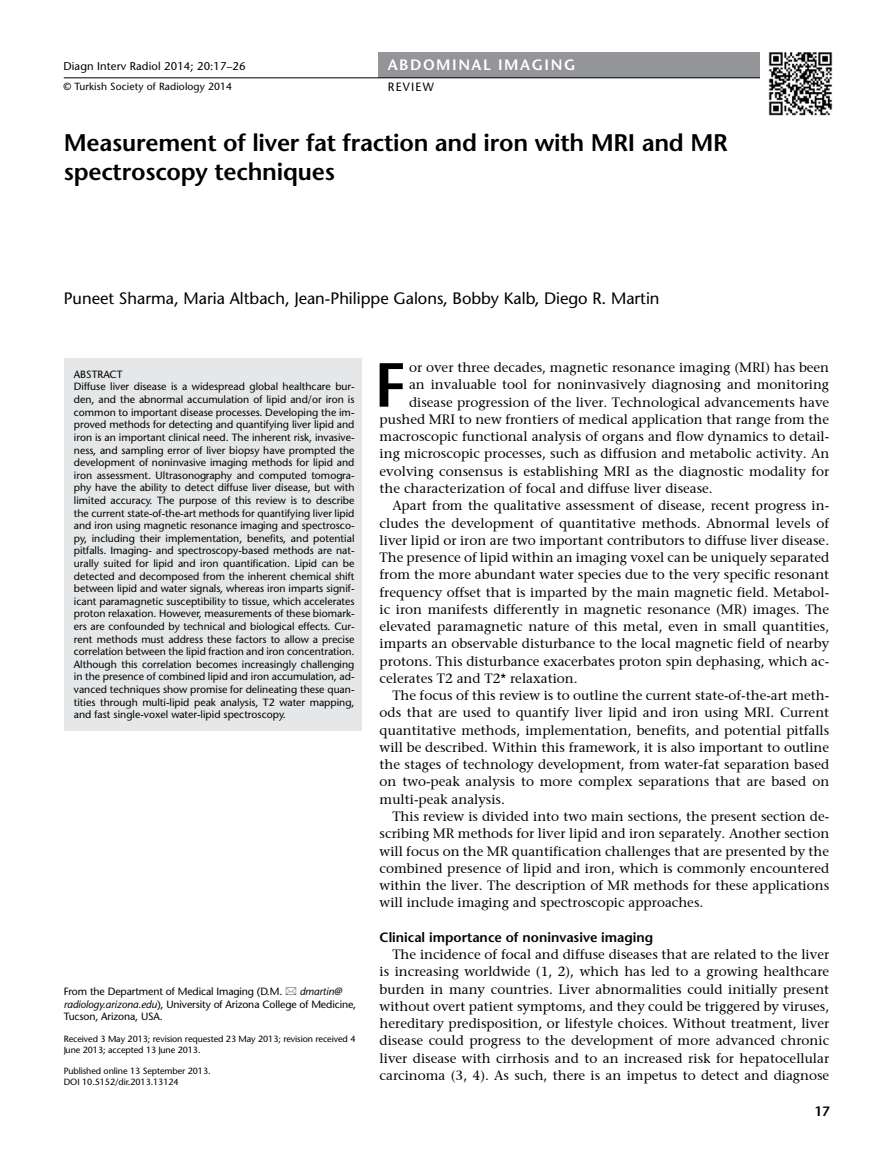
<style>
.page{position:relative;width:893px;height:1170px;background:#fff}
.page>*{position:absolute;margin:0;border:0;box-sizing:border-box;transform-origin:0 0}
.t1{font:600 62.1px "Stone Sans Std";color:#000}
.t2{font:600 24px/28.8px "Stone Sans Std";letter-spacing:-.01em;color:#000}
.t3{font:16.5px "Stone Sans Normal Tr";color:#000}
.t4{font:600 15px "Stone Sans Std";letter-spacing:.1em;color:#fff}
.t5{font:13.5px/17.2px "Stone Serif";color:#000;text-align:justify}
.t6{font:600 13.5px "Stone Sans Std";color:#000}
.t7{font:12px "Stone Sans Normal Tr";letter-spacing:.1em;color:#000}
.t8{font:11.25px "Stone Sans Normal Tr";letter-spacing:.01em;color:#000}
.t9{font:10.5px/12.6px "Stone Sans Normal Tr";color:#000}
.t10{font:10.5px "Stone Sans Italic Tr";letter-spacing:-.01em;color:#000}
.t11{font:10.35px "Stone Sans Normal Tr";letter-spacing:.01em;color:#000}
.t12{font:9px/10.8px "Stone Sans Normal Tr";letter-spacing:-.01em;color:#000}
.s1{font-family:"Stone Sans Italic Tr"}
</style>
<div class="page">
<div style="left:378px;top:52px;width:451px;height:26px;background:#939598"></div>
<hr style="left:64px;top:78px;width:765px;height:1px;background:#000">
<div style="left:64px;top:359px;width:297px;height:371px;background:#e6e7e8"></div>
<img style="left:760px;top:52px;width:73px;height:64px">
<p class="t8" style="left:63px;top:59px;width:184px">Diagn Interv Radiol 2014; 20:17–26</p>
<p class="t11" style="left:63px;top:80px;width:170px">© Turkish Society of Radiology 2014</p>
<p class="t4" style="left:388px;top:56px;width:189px">ABDOMINAL IMAGING</p>
<p class="t7" style="left:388px;top:79px;width:48px">REVIEW</p>
<h2 class="t2" style="left:64px;top:128px;width:665px">Measurement of liver fat fraction and iron with MRI and MR spectroscopy techniques</h2>
<p class="t3" style="left:64px;top:288px;width:597px">Puneet Sharma, Maria Altbach, Jean-Philippe Galons, Bobby Kalb, Diego R. Martin</p>
<p class="t9" style="left:74px;top:368px;width:282px">ABSTRACT<br>Diffuse liver disease is a widespread global healthcare bur&shy;den, and the abnormal accumulation of lipid and/or iron is common to important disease processes. Developing the im&shy;proved methods for detecting and quantifying liver lipid and iron is an important clinical need. The inherent risk, invasive&shy;ness, and sampling error of liver biopsy have prompted the development of noninvasive imaging methods for lipid and iron assessment. Ultrasonography and computed tomogra&shy;phy have the ability to detect diffuse liver disease, but with limited accuracy. The purpose of this review is to describe the current state-of-the-art methods for quantifying liver lipid and iron using magnetic resonance imaging and spectrosco&shy;py, including their implementation, benefits, and potential pitfalls. Imaging- and spectroscopy-based methods are nat&shy;urally suited for lipid and iron quantification. Lipid can be detected and decomposed from the inherent chemical shift between lipid and water signals, whereas iron imparts signif&shy;icant paramagnetic susceptibility to tissue, which accelerates proton relaxation. However, measurements of these biomark&shy;ers are confounded by technical and biological effects. Cur&shy;rent methods must address these factors to allow a precise correlation between the lipid fraction and iron concentration.<br>Although this correlation becomes increasingly challenging in the presence of combined lipid and iron accumulation, ad&shy;vanced techniques show promise for delineating these quan&shy;tities through multi-lipid peak analysis, T2 water mapping, and fast single-voxel water-lipid spectroscopy.</p>
<h1 class="t1" style="left:374px;top:347px;width:33px">F</h1>
<p class="t5" style="left:409px;top:358px;width:422px">or over three decades, magnetic resonance imaging (MRI) has been</p>
<p class="t5" style="left:409px;top:376px;width:422px">an invaluable tool for noninvasively diagnosing and monitoring</p>
<p class="t5" style="left:409px;top:393px;width:422px">disease progression of the liver. Technological advancements have</p>
<p class="t5" style="left:380px;top:410px;width:451px">pushed MRI to new frontiers of medical application that range from the</p>
<p class="t5" style="left:380px;top:427px;width:451px">macroscopic functional analysis of organs and flow dynamics to detail-</p>
<p class="t5" style="left:380px;top:445px;width:451px">ing microscopic processes, such as diffusion and metabolic activity. An</p>
<p class="t5" style="left:380px;top:462px;width:451px">evolving consensus is establishing MRI as the diagnostic modality for</p>
<p class="t5" style="left:380px;top:479px;width:335px">the characterization of focal and diffuse liver disease.</p>
<p class="t5" style="left:392px;top:496px;width:438px">Apart from the qualitative assessment of disease, recent progress in-</p>
<p class="t5" style="left:380px;top:514px;width:451px">cludes the development of quantitative methods. Abnormal levels of</p>
<p class="t5" style="left:380px;top:531px;width:451px">liver lipid or iron are two important contributors to diffuse liver disease.</p>
<p class="t5" style="left:380px;top:548px;width:451px">The presence of lipid within an imaging voxel can be uniquely separated</p>
<p class="t5" style="left:380px;top:565px;width:451px">from the more abundant water species due to the very specific resonant</p>
<p class="t5" style="left:380px;top:583px;width:451px">frequency offset that is imparted by the main magnetic field. Metabol-</p>
<p class="t5" style="left:380px;top:600px;width:451px">ic iron manifests differently in magnetic resonance (MR) images. The</p>
<p class="t5" style="left:380px;top:617px;width:451px">elevated paramagnetic nature of this metal, even in small quantities,</p>
<p class="t5" style="left:380px;top:634px;width:451px">imparts an observable disturbance to the local magnetic field of nearby</p>
<p class="t5" style="left:380px;top:652px;width:451px">protons. This disturbance exacerbates proton spin dephasing, which ac-</p>
<p class="t5" style="left:380px;top:669px;width:199px">celerates T2 and T2* relaxation.</p>
<p class="t5" style="left:392px;top:686px;width:438px">The focus of this review is to outline the current state-of-the-art meth-</p>
<p class="t5" style="left:380px;top:703px;width:451px">ods that are used to quantify liver lipid and iron using MRI. Current</p>
<p class="t5" style="left:380px;top:721px;width:451px">quantitative methods, implementation, benefits, and potential pitfalls</p>
<p class="t5" style="left:380px;top:738px;width:451px">will be described. Within this framework, it is also important to outline</p>
<p class="t5" style="left:380px;top:755px;width:451px">the stages of technology development, from water-fat separation based</p>
<p class="t5" style="left:380px;top:772px;width:451px">on two-peak analysis to more complex separations that are based on</p>
<p class="t5" style="left:380px;top:790px;width:127px">multi-peak analysis.</p>
<p class="t5" style="left:392px;top:807px;width:438px">This review is divided into two main sections, the present section de-</p>
<p class="t5" style="left:380px;top:824px;width:451px">scribing MR methods for liver lipid and iron separately. Another section</p>
<p class="t5" style="left:380px;top:841px;width:451px">will focus on the MR quantification challenges that are presented by the</p>
<p class="t5" style="left:380px;top:859px;width:451px">combined presence of lipid and iron, which is commonly encountered</p>
<p class="t5" style="left:380px;top:876px;width:451px">within the liver. The description of MR methods for these applications</p>
<p class="t5" style="left:380px;top:893px;width:325px">will include imaging and spectroscopic approaches.</p>
<p class="t6" style="left:380px;top:928px;width:275px">Clinical importance of noninvasive imaging</p>
<p class="t5" style="left:380px;top:945px;width:451px;text-indent:13px">The incidence of focal and diffuse diseases that are related to the liver is increasing worldwide (1, 2), which has led to a growing healthcare burden in many countries. Liver abnormalities could initially present without overt patient symptoms, and they could be triggered by viruses, hereditary predisposition, or lifestyle choices. Without treatment, liver disease could progress to the development of more advanced chronic liver disease with cirrhosis and to an increased risk for hepatocellular carcinoma (3, 4). As such, there is an impetus to detect and diagnose</p>
<p class="t9" style="left:64px;top:984px;width:220px">From the Department of Medical Imaging (D.M.</p>
<p class="t10" style="left:300px;top:984px;width:44px">dmartin@</p>
<p class="t9" style="left:64px;top:997px;width:294px"><span class="s1">radiology.arizona.edu</span>), University of Arizona College of Medicine,<br>Tucson, Arizona, USA.</p>
<p class="t12" style="left:64px;top:1033px;width:293px">Received 3 May 2013; revision requested 23 May 2013; revision received 4<br>June 2013; accepted 13 June 2013.</p>
<p class="t12" style="left:64px;top:1065px;width:148px">Published online 13 September 2013.<br>DOI 10.5152/dir.2013.13124</p>
<p class="t6" style="left:814px;top:1103px;width:17px">17</p>
</div>
